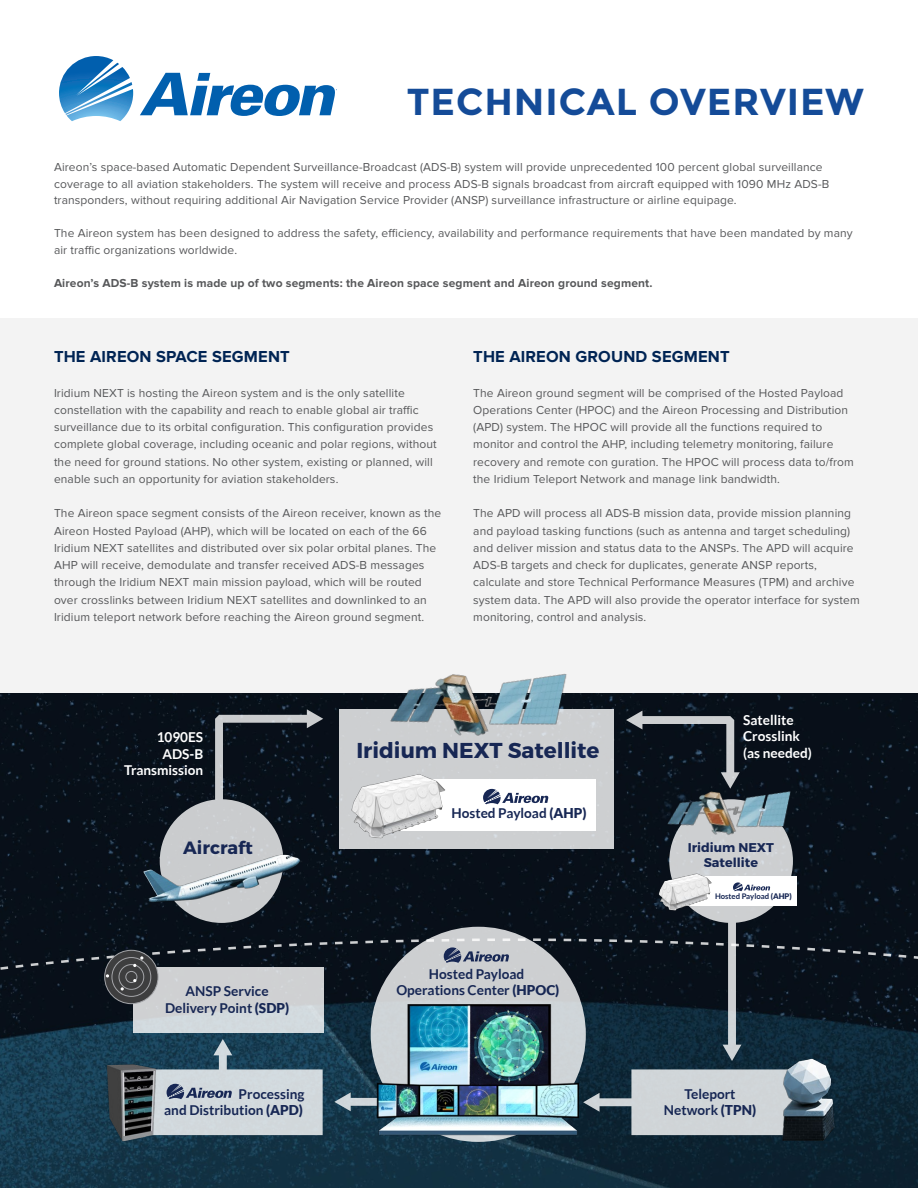
<style>
.page{position:relative;width:918px;height:1188px;background:#fff}
.page>*{position:absolute;margin:0;border:0;box-sizing:border-box;transform-origin:0 0}
.t1{font:700 37.5px "Montserrat";letter-spacing:.025em;color:#144b98}
.t2{font:700 21.6px "Montserrat";color:#172754}
.t3{font:700 17.85px "Montserrat";color:#172754}
.t4{font:700 16.5px "Proxima Nova";letter-spacing:.01em;color:#002454}
.t5{font:700 13.65px/16.4px "Lato";color:#172754;text-align:center}
.t6{font:700 13.65px/16.4px "Lato";color:#fff;text-align:right}
.t7{font:700 12.75px/15.3px "Montserrat";color:#172754;text-align:center}
.t8{font:12px/17.2px "Proxima Nova";letter-spacing:.01em;color:#57585a}
.t9{font:700 12px "Proxima Nova";letter-spacing:.01em;color:#57585a}
.t10{font:700 7.8px "Lato";color:#172754}
.s1{font-weight:900}
</style>
<div class="page">
<div style="left:0;top:318px;width:918px;height:430px;background:#f3f3f3"></div>
<svg style="left:140px;top:73px;width:195px;height:43px"></svg>
<svg style="left:59px;top:56px;width:74px;height:65px"></svg>
<img style="left:0;top:693px;width:918px;height:495px">
<svg style="left:597px;top:1069px;width:173px;height:66px"></svg>
<div style="left:669px;top:799px;width:124px;height:124px;background:#cdcfd1;border-radius:61px"></div>
<svg style="left:334px;top:927px;width:252px;height:215px"></svg>
<svg style="left:160px;top:709px;width:163px;height:214px"></svg>
<div style="left:340px;top:709px;width:274px;height:140px;background:#cdcfd1"></div>
<div style="left:399px;top:779px;width:197px;height:52px;background:#fff"></div>
<svg style="left:483px;top:789px;width:66px;height:15px"></svg>
<div style="left:133px;top:967px;width:191px;height:66px;background:#d1d7da"></div>
<svg style="left:133px;top:1039px;width:190px;height:96px"></svg>
<svg style="left:105px;top:950px;width:53px;height:54px"></svg>
<div style="left:112px;top:958px;width:39px;height:38px;background:#3e3e3f;border-radius:50%"></div>
<div style="left:112px;top:957px;width:39px;height:40px;border:1px solid #a4a5a9;border-radius:50%"></div>
<svg style="left:0;top:938px;width:918px;height:53px"></svg>
<svg style="left:626px;top:711px;width:114px;height:78px"></svg>
<img style="left:388px;top:674px;width:183px;height:85px">
<img style="left:665px;top:765px;width:129px;height:87px">
<img style="left:138px;top:846px;width:165px;height:64px">
<img style="left:88px;top:1048px;width:87px;height:105px">
<img style="left:770px;top:1053px;width:77px;height:94px">
<img style="left:332px;top:768px;width:127px;height:76px">
<div style="left:685px;top:877px;width:112px;height:29px;background:#fff"></div>
<svg style="left:733px;top:882px;width:37px;height:9px"></svg>
<img style="left:647px;top:871px;width:77px;height:43px">
<img style="left:357px;top:963px;width:240px;height:192px">
<p class="t1" style="left:407px;top:79px;width:458px">TECHNICAL OVERVIEW</p>
<p class="t8" style="left:54px;top:159px;width:777px;line-height:16.5px">Aireon’s space-based Automatic Dependent Surveillance-Broadcast (ADS-B) system will provide unprecedented 100 percent global surveillance coverage to all aviation stakeholders. The system will receive and process ADS-B signals broadcast from aircraft equipped with 1090 MHz ADS-B transponders, without requiring additional Air Navigation Service Provider (ANSP) surveillance infrastructure or airline equipage.</p>
<p class="t8" style="left:54px;top:225px;width:800px;line-height:16.5px">The Aireon system has been designed to address the safety, efficiency, availability and performance requirements that have been mandated by many air traffic organizations worldwide.</p>
<p class="t9" style="left:54px;top:276px;width:600px">Aireon’s ADS-B system is made up of two segments: the Aireon space segment and Aireon ground segment.</p>
<p class="t4" style="left:54px;top:347px;width:237px">THE AIREON SPACE SEGMENT</p>
<p class="t8" style="left:54px;top:384px;width:384px">Iridium NEXT is hosting the Aireon system and is the only satellite constellation with the capability and reach to enable global air traffic surveillance due to its orbital configuration. This configuration provides complete global coverage, including oceanic and polar regions, without the need for ground stations. No other system, existing or planned, will enable such an opportunity for aviation stakeholders.</p>
<p class="t8" style="left:54px;top:505px;width:389px">The Aireon space segment consists of the Aireon receiver, known as the Aireon Hosted Payload (AHP), which will be located on each of the 66<br>Iridium NEXT satellites and distributed over six polar orbital planes. The AHP will receive, demodulate and transfer received ADS-B messages through the Iridium NEXT main mission payload, which will be routed over crosslinks between Iridium NEXT satellites and downlinked to an Iridium teleport network before reaching the Aireon ground segment.</p>
<p class="t4" style="left:473px;top:347px;width:258px">THE AIREON GROUND SEGMENT</p>
<p class="t8" style="left:473px;top:384px;width:382px">The Aireon ground segment will be comprised of the Hosted Payload Operations Center (HPOC) and the Aireon Processing and Distribution (APD) system. The HPOC will provide all the functions required to monitor and control the AHP, including telemetry monitoring, failure recovery and remote con guration. The HPOC will process data to/from the Iridium Teleport Network and manage link bandwidth.</p>
<p class="t8" style="left:473px;top:505px;width:388px">The APD will process all ADS-B mission data, provide mission planning and payload tasking functions (such as antenna and target scheduling) and deliver mission and status data to the ANSPs. The APD will acquire ADS-B targets and check for duplicates, generate ANSP reports, calculate and store Technical Performance Measures (TPM) and archive system data. The APD will also provide the operator interface for system monitoring, control and analysis.</p>
<p class="t6" style="left:124px;top:729px;width:81px">1090ES<br>ADS-B<br>Transmission</p>
<p class="t2" style="left:356px;top:737px;width:245px">Iridium NEXT Satellite</p>
<p class="t5" style="left:451px;top:805px;width:137px">Hosted Payload <span class="s1">(AHP)</span></p>
<p class="t6" style="left:743px;top:712px;width:70px;text-align:left">Satellite<br>Crosslink (as needed)</p>
<p class="t3" style="left:183px;top:837px;width:71px">Aircraft</p>
<p class="t7" style="left:688px;top:840px;width:88px">Iridium NEXT<br>Satellite</p>
<p class="t5" style="left:429px;top:965px;width:97px">Hosted Payload</p>
<p class="t5" style="left:186px;top:983px;width:85px">ANSP Service</p>
<p class="t5" style="left:396px;top:982px;width:164px">Operations Center <span class="s1">(HPOC)</span></p>
<p class="t5" style="left:165px;top:999px;width:126px">Delivery Point <span class="s1">(SDP)</span></p>
<p class="t5" style="left:164px;top:1085px;width:142px;text-align:right">Processing<br>and Distribution <span class="s1">(APD)</span></p>
<p class="t10" style="left:715px;top:892px;width:78px">Hosted Payload <span class="s1">(AHP)</span></p>
<p class="t5" style="left:664px;top:1085px;width:94px">Teleport<br>Network <span class="s1">(TPN)</span></p>
</div>
